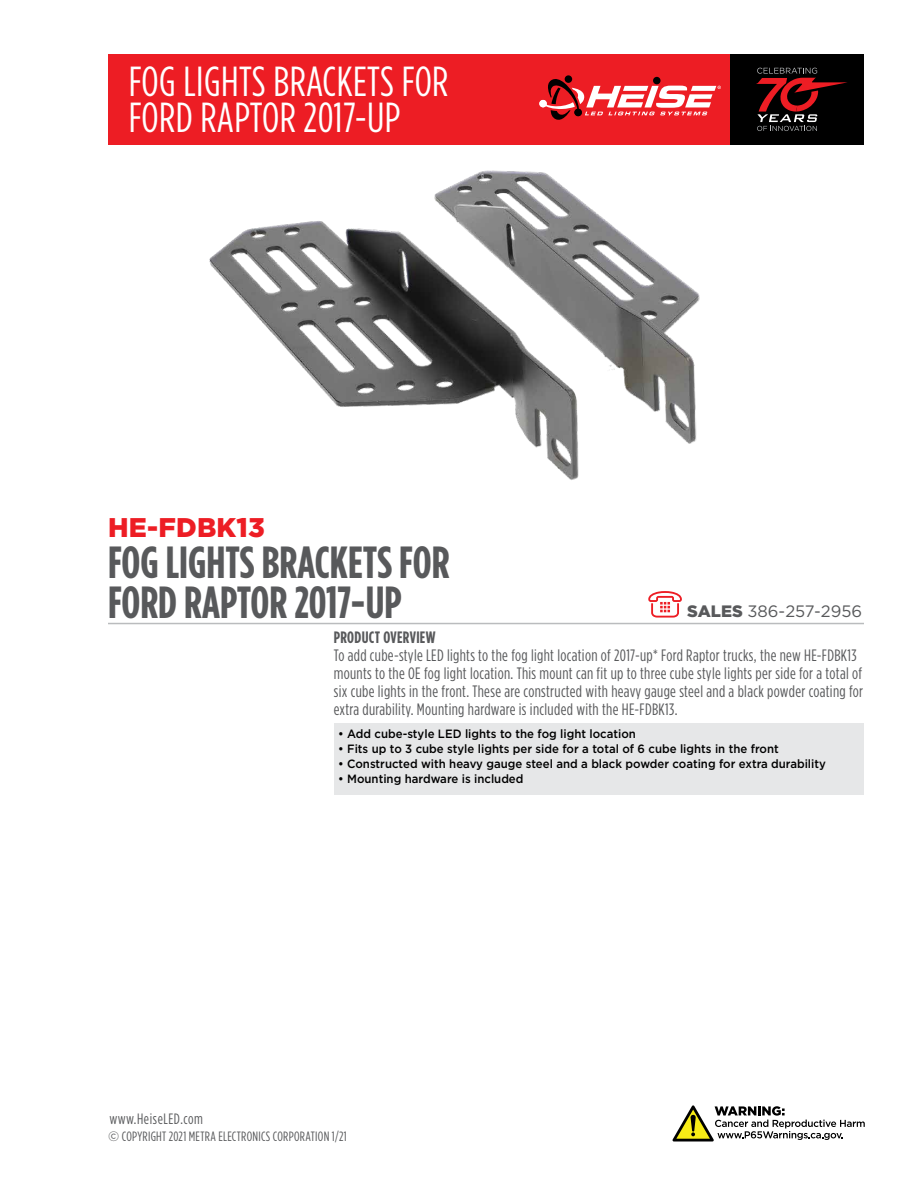
<style>
.page{position:relative;width:918px;height:1188px;background:#fff}
.page>*{position:absolute;margin:0;border:0;box-sizing:border-box;transform-origin:0 0}
.t1{font:700 45px/40.5px "Gotham Condensed";color:#58595b}
.t2{font:42px/36px "Gotham Condensed";letter-spacing:.01em;color:#fff}
.t3{font:900 27px "Gotham";letter-spacing:.01em;color:#ed1d24}
.t4{font:16.5px/18px "Gotham Condensed";letter-spacing:.02em;color:#58595b}
.t5{font:16.5px "Gotham";color:#58595b}
.t6{font:700 16.5px "Gotham Condensed";letter-spacing:.02em;color:#58595b}
.t7{font:15px "Gotham Condensed";letter-spacing:.04em;color:#58595b}
.t8{font:13.5px "Gotham Condensed";letter-spacing:.02em;color:#58595b}
.t9{font:500 12px "Gotham";color:#000;scale:.95 1}
.s1{font-weight:900}
.s2{font-family:"Gotham"}
</style>
<div class="page">
<div style="left:108px;top:54px;width:756px;height:91px;background:#ed1d24"></div>
<div style="left:730px;top:54px;width:134px;height:91px;background:#000"></div>
<svg style="left:766px;top:68px;width:81px;height:63px"></svg>
<hr style="left:108px;top:623px;width:756px;height:1px;background:#babcbe">
<svg style="left:672px;top:1105px;width:193px;height:37px"></svg>
<div style="left:334px;top:723px;width:530px;height:72px;background:#e6e7e8"></div>
<img style="left:157px;top:67px;width:609px;height:558px">
<h2 class="t2" style="left:129px;top:63px;width:321px">FOG LIGHTS BRACKETS FOR<br>FORD RAPTOR 2017-UP</h2>
<h3 class="t3" style="left:108px;top:512px;width:159px">HE-FDBK13</h3>
<h1 class="t1" style="left:108px;top:541px;width:343px">FOG LIGHTS BRACKETS FOR<br>FORD RAPTOR 2017-UP</h1>
<p class="t5" style="left:687px;top:602px;width:176px"><span class="s1">SALES</span> 386-257-2956</p>
<p class="t6" style="left:334px;top:628px;width:103px">PRODUCT OVERVIEW</p>
<p class="t4" style="left:334px;top:646px;width:531px">To add cube-style LED lights to the fog light location of 2017-up* Ford Raptor trucks, the new HE-FDBK13 mounts to the OE fog light location. This mount can fit up to three cube style lights per side for a total of six cube lights in the front. These are constructed with heavy gauge steel and a black powder coating for extra durability. Mounting hardware is included with the HE-FDBK13.</p>
<p class="t9" style="left:338px;top:727px;width:315px">• Add cube-style LED lights to the fog light location</p>
<p class="t9" style="left:338px;top:742px;width:465px">• Fits up to 3 cube style lights per side for a total of 6 cube lights in the front</p>
<p class="t9" style="left:338px;top:757px;width:515px">• Constructed with heavy gauge steel and a black powder coating for extra durability</p>
<p class="t9" style="left:338px;top:772px;width:197px">• Mounting hardware is included</p>
<p class="t7" style="left:110px;top:1110px;width:95px">www.HeiseLED.com</p>
<p class="t8" style="left:108px;top:1129px;width:240px"><span class="s2">©</span> COPYRIGHT 2021 METRA ELECTRONICS CORPORATION 1/21</p>
</div>
